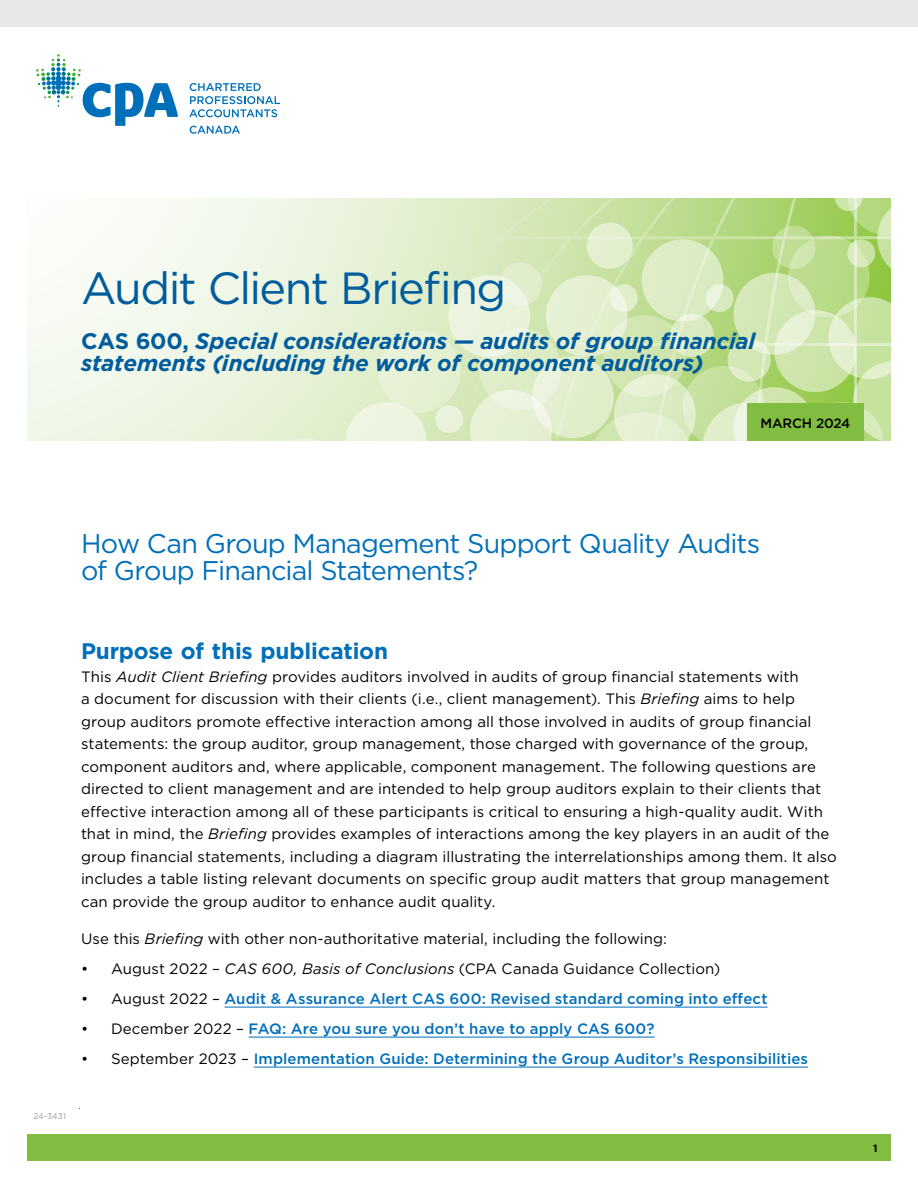
<style>
.page{position:relative;width:918px;height:1188px;background:#fff}
.page>*{position:absolute;margin:0;border:0;box-sizing:border-box;transform-origin:0 0}
.t1{font:45px "Gotham";letter-spacing:-.035em;color:#005c9c}
.Heads_CPA_head_newsletterTitle-alt{font:27px/27px "Gotham";letter-spacing:-.03em;color:#006fba}
.CPA_bannerHead_subtitle{font:italic 700 22.5px/22.5px "Gotham";letter-spacing:-.01em;color:#005c9c}
.t2{font:700 22.5px "Gotham";letter-spacing:-.005em;color:#006fba}
.CPA__para1{font:15px/22.5px "Gotham";letter-spacing:.005em;color:#000}
.t3{font:500 15px "Gotham";letter-spacing:.01em;color:#006fba}
.CPA__body{font:15px "Gotham";color:#000}
.CPA_bannerHead_volume-issue{font:500 13.5px "Gotham";letter-spacing:-.02em;color:#000}
.t4{font:700 10.5px "Gotham";color:#000}
.t5{font:8.25px "Gotham";letter-spacing:.01em;color:#6d6e71}
.s1{font-style:normal}
.s2{font-style:italic}
.s3{font-weight:400;color:#000}
</style>
<div class="page">
<div style="left:27px;top:198px;width:864px;height:243px;background:linear-gradient(to bottom,#f7fbf2,#ecf4e0)"></div>
<svg style="left:317px;top:198px;width:574px;height:243px;background:#d3e7b6"></svg>
<div style="left:479px;top:328px;width:82px;height:82px;background:#deecc6;border-radius:50%"></div>
<div style="left:532px;top:356px;width:82px;height:82px;background:linear-gradient(to bottom,#e7f1d7,#e0eecb);border-radius:50%"></div>
<svg style="left:470px;top:390px;width:82px;height:51px;background:#e6f0d5"></svg>
<div style="left:448px;top:275px;width:82px;height:82px;background:#ebf4de;border-radius:50%"></div>
<svg style="left:788px;top:236px;width:82px;height:82px;background:#badb8a"></svg>
<svg style="left:499px;top:263px;width:43px;height:43px"></svg>
<svg style="left:772px;top:226px;width:43px;height:43px"></svg>
<div style="left:706px;top:284px;width:27px;height:28px;background:#d7eabd;border-radius:50%"></div>
<div style="left:435px;top:405px;width:28px;height:28px;background:#e9f2da;border-radius:50%"></div>
<div style="left:610px;top:284px;width:28px;height:28px;background:#e0eecc;border-radius:50%"></div>
<div style="left:379px;top:331px;width:82px;height:82px;background:#e6f1d5;border-radius:50%"></div>
<svg style="left:588px;top:297px;width:303px;height:144px;background:#cee5ad"></svg>
<svg style="left:546px;top:275px;width:82px;height:82px;background:#e4f0d2"></svg>
<svg style="left:733px;top:273px;width:82px;height:82px;background:#d9eabf"></svg>
<svg style="left:642px;top:239px;width:82px;height:82px;background:#ddecc6"></svg>
<svg style="left:835px;top:198px;width:56px;height:81px;background:#b7da85"></svg>
<svg style="left:263px;top:402px;width:164px;height:39px;background:#e6f1d6"></svg>
<div style="left:587px;top:223px;width:46px;height:46px;background:#e3efd0;border-radius:50%"></div>
<svg style="left:189px;top:83px;width:91px;height:34px"></svg>
<svg style="left:36px;top:54px;width:142px;height:72px"></svg>
<svg style="left:190px;top:126px;width:50px;height:8px"></svg>
<div style="left:0;top:0;width:918px;height:27px;background:#e6e7e8"></div>
<div style="left:27px;top:1134px;width:864px;height:27px;background:#81bd41"></div>
<div style="left:747px;top:403px;width:117px;height:38px;background:#81bd41"></div>
<hr style="left:225px;top:1007px;width:543px;height:1px;background:#006fba">
<hr style="left:249px;top:1037px;width:405px;height:1px;background:#006fba">
<hr style="left:254px;top:1067px;width:554px;height:1px;background:#006fba">
<h1 class="t1" style="left:81px;top:259px;width:427px">Audit Client Briefing</h1>
<h1 class="CPA_bannerHead_subtitle" style="left:81px;top:329px;width:676px"><span class="s1">CAS 600,</span> Special considerations — audits of group financial statements (including the work of component auditors)</h1>
<p class="CPA_bannerHead_volume-issue" style="left:761px;top:414px;width:91px">MARCH 2024</p>
<p class="Heads_CPA_head_newsletterTitle-alt" style="left:81px;top:529px;width:681px">How Can Group Management Support Quality Audits of Group Financial Statements?</p>
<h2 class="t2" style="left:81px;top:636px;width:309px">Purpose of this publication</h2>
<p class="CPA__para1" style="left:81px;top:665px;width:757px">This <span class="s2">Audit Client Briefing</span> provides auditors involved in audits of group financial statements with<br>a document for discussion with their clients (i.e., client management). This <span class="s2">Briefing</span> aims to help group auditors promote effective interaction among all those involved in audits of group financial statements: the group auditor, group management, those charged with governance of the group, component auditors and, where applicable, component management. The following questions are directed to client management and are intended to help group auditors explain to their clients that effective interaction among all of these participants is critical to ensuring a high-quality audit. With that in mind, the <span class="s2">Briefing</span> provides examples of interactions among the key players in an audit of the group financial statements, including a diagram illustrating the interrelationships among them. It also includes a table listing relevant documents on specific group audit matters that group management can provide the group auditor to enhance audit quality.</p>
<p class="CPA__body" style="left:81px;top:929px;width:588px">Use this <span class="s2">Briefing</span> with other non-authoritative material, including the following:</p>
<p class="CPA__para1" style="left:81px;top:957px;width:641px">• August 2022 – <span class="s2">CAS 600, Basis of Conclusions</span> (CPA Canada Guidance Collection)</p>
<p class="t3" style="left:81px;top:989px;width:688px"><span class="s3">• August 2022 –</span> Audit &amp; Assurance Alert CAS 600: Revised standard coming into effect</p>
<p class="t3" style="left:81px;top:1019px;width:575px"><span class="s3">• December 2022 –</span> FAQ: Are you sure you don’t have to apply CAS 600?</p>
<p class="t3" style="left:81px;top:1049px;width:729px"><span class="s3">• September 2023 –</span> Implementation Guide: Determining the Group Auditor’s Responsibilities</p>
<p class="t5" style="left:34px;top:1110px;width:34px">24-3431</p>
<p class="t4" style="left:873px;top:1141px;width:6px">1</p>
</div>
